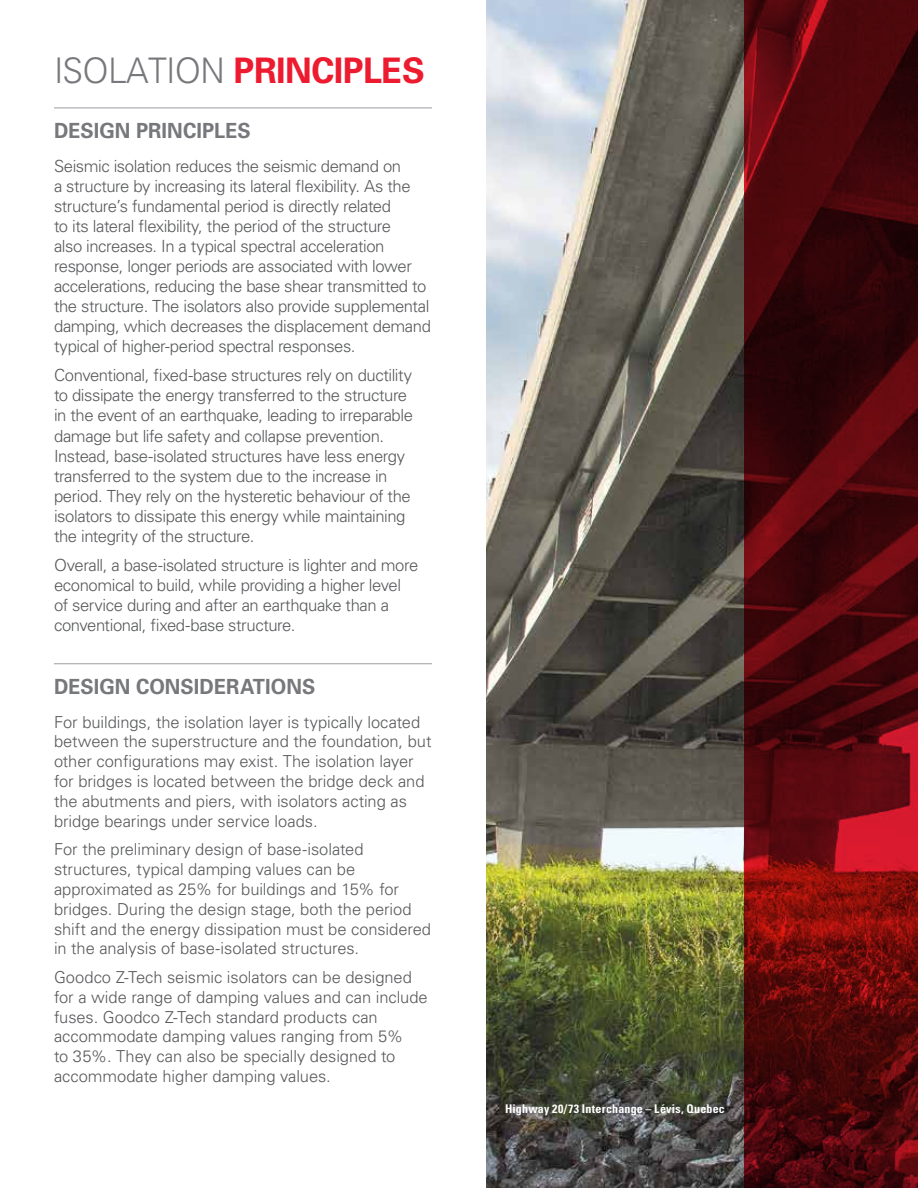
<style>
.page{position:relative;width:918px;height:1188px;background:#fff}
.page>*{position:absolute;margin:0;border:0;box-sizing:border-box;transform-origin:0 0}
.t1{font:700 35.25px "Univers";letter-spacing:-.015em;color:#ed1b2f}
.t2{font:700 20.85px "Univers";letter-spacing:.005em;color:#77787b;scale:.95 1}
.t3{font:300 16.65px/20.1px "Univers";letter-spacing:-.025em;color:#58595b}
.t4{font:300 16.5px/19.8px "Univers";letter-spacing:-.005em;color:#58595b}
.t5{font:700 condensed 12px "Univers";letter-spacing:.015em;color:#fff}
.s1{font-weight:300;color:#77787b}
</style>
<div class="page">
<img style="left:486px;top:0;width:258px;height:1188px">
<svg style="left:744px;top:0;width:174px;height:1188px;background:#51080c"></svg>
<hr style="left:54px;top:107px;width:378px;height:1px;background:#a7a9ac">
<hr style="left:54px;top:663px;width:378px;height:1px;background:#a7a9ac">
<h1 class="t1" style="left:54px;top:48px;width:372px"><span class="s1">ISOLATION</span> PRINCIPLES</h1>
<p class="t2" style="left:54px;top:118px;width:209px">DESIGN PRINCIPLES</p>
<p class="t3" style="left:54px;top:155px;width:379px">Seismic isolation reduces the seismic demand on<br>a structure by increasing its lateral flexibility. As the structure’s fundamental period is directly related<br>to its lateral flexibility, the period of the structure<br>also increases. In a typical spectral acceleration response, longer periods are associated with lower accelerations, reducing the base shear transmitted to the structure. The isolators also provide supplemental damping, which decreases the displacement demand typical of higher-period spectral responses.</p>
<p class="t3" style="left:54px;top:365px;width:361px">Conventional, fixed-base structures rely on ductility to dissipate the energy transferred to the structure in the event of an earthquake, leading to irreparable damage but life safety and collapse prevention.<br>Instead, base-isolated structures have less energy transferred to the system due to the increase in period. They rely on the hysteretic behaviour of the isolators to dissipate this energy while maintaining the integrity of the structure.</p>
<p class="t3" style="left:54px;top:554px;width:366px">Overall, a base-isolated structure is lighter and more economical to build, while providing a higher level of service during and after an earthquake than a conventional, fixed-base structure.</p>
<p class="t2" style="left:54px;top:673px;width:277px">DESIGN CONSIDERATIONS</p>
<p class="t4" style="left:54px;top:711px;width:379px">For buildings, the isolation layer is typically located between the superstructure and the foundation, but other configurations may exist. The isolation layer for bridges is located between the bridge deck and the abutments and piers, with isolators acting as bridge bearings under service loads.</p>
<p class="t4" style="left:54px;top:839px;width:379px">For the preliminary design of base-isolated structures, typical damping values can be approximated as 25% for buildings and 15% for bridges. During the design stage, both the period shift and the energy dissipation must be considered in the analysis of base-isolated structures.</p>
<p class="t4" style="left:54px;top:967px;width:375px">Goodco Z-Tech seismic isolators can be designed for a wide range of damping values and can include fuses. Goodco Z-Tech standard products can accommodate damping values ranging from 5%<br>to 35%. They can also be specially designed to accommodate higher damping values.</p>
<p class="t5" style="left:505px;top:1102px;width:221px">Highway 20/73 Interchange – Lévis, Quebec</p>
</div>
